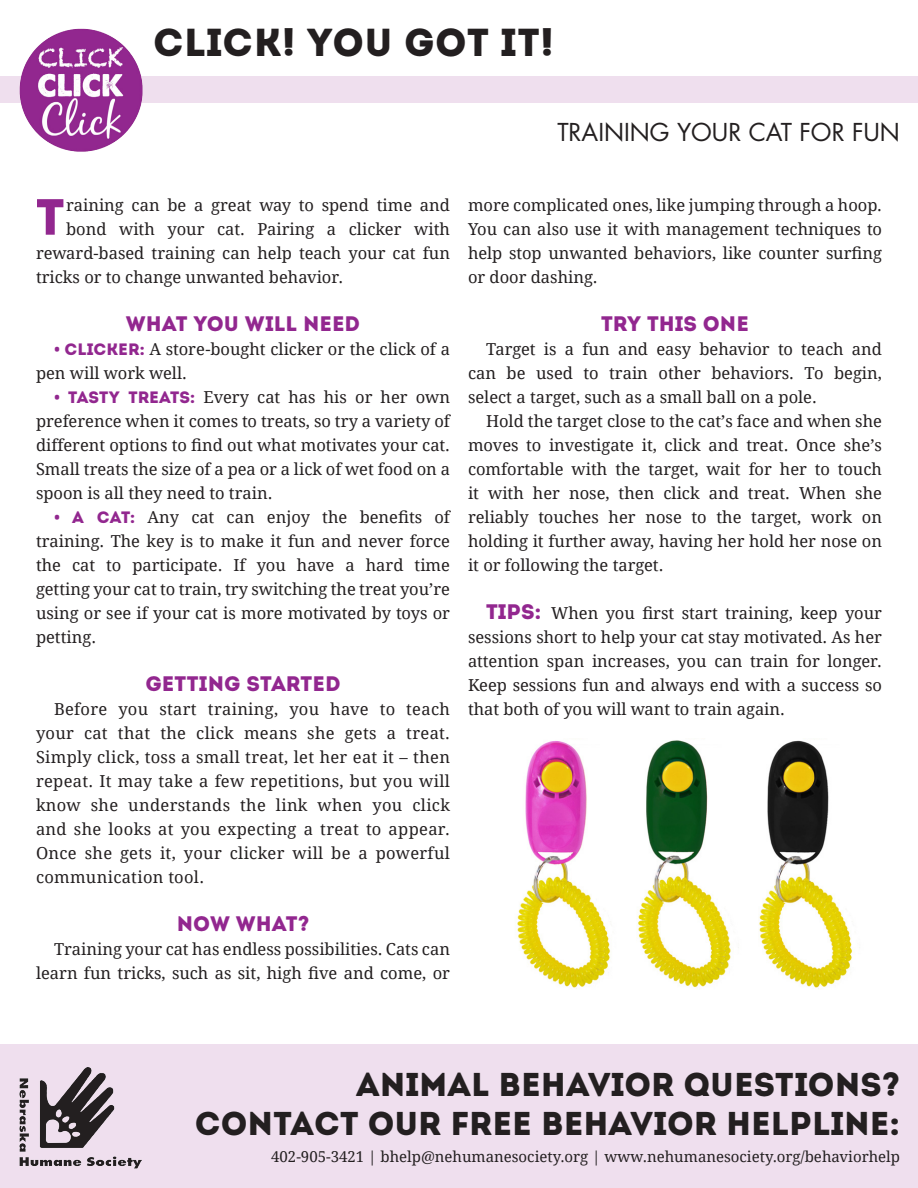
<style>
.page{position:relative;width:918px;height:1188px;background:#fff}
.page>*{position:absolute;margin:0;border:0;box-sizing:border-box;transform-origin:0 0}
.t1{font:50.85px "Intro";color:#92278f}
.t2{font:39px "Intro";letter-spacing:.01em;color:#231f20}
.t3{font:33px "Intro";color:#231f20}
.t4{font:24px "Futura Std";color:#231f20}
.t5{font:21px "Intro";color:#92278f}
.t6{font:16.5px/24px "Droid Serif";color:#231f20;text-align:justify}
.t7{font:15px "Droid Serif";color:#231f20}
.s1{color:#92278f}
.s2{font-family:"Intro";color:#92278f}
.s3{font-family:"Intro";font-size:21px;color:#92278f}
</style>
<div class="page">
<div style="left:0;top:1044px;width:918px;height:144px;background:#efdfee"></div>
<div style="left:0;top:76px;width:918px;height:28px;background:#efdfee"></div>
<img style="left:16px;top:28px;width:130px;height:124px">
<img style="left:19px;top:1068px;width:123px;height:101px">
<img style="left:517px;top:740px;width:335px;height:249px">
<p class="t2" style="left:153px;top:19px;width:402px">CLICK! YOU GOT IT!</p>
<p class="t4" style="left:557px;top:117px;width:344px">TRAINING YOUR CAT FOR FUN</p>
<p class="t1" style="left:36px;top:186px;width:30px">T</p>
<p class="t6" style="left:66px;top:193px;width:385px">raining can be a great way to spend time and</p>
<p class="t6" style="left:66px;top:217px;width:385px">bond with your cat. Pairing a clicker with</p>
<p class="t6" style="left:36px;top:241px;width:416px">reward-based training can help teach your cat fun</p>
<p class="t6" style="left:36px;top:265px;width:309px">tricks or to change unwanted behavior.</p>
<p class="t5" style="left:126px;top:311px;width:236px">WHAT YOU WILL NEED</p>
<p class="t6" style="left:36px;top:337px;width:416px;text-indent:18px"><span class="s1">•</span> <span class="s2">CLICKER:</span> A store-bought clicker or the click of a pen will work well.</p>
<p class="t6" style="left:36px;top:385px;width:416px;text-indent:18px"><span class="s1">•</span> <span class="s2">TASTY TREATS:</span> Every cat has his or her own preference when it comes to treats, so try a variety of different options to find out what motivates your cat.<br>Small treats the size of a pea or a lick of wet food on a spoon is all they need to train.</p>
<p class="t6" style="left:36px;top:505px;width:416px;text-indent:18px"><span class="s1">•</span> <span class="s2">A CAT:</span> Any cat can enjoy the benefits of training. The key is to make it fun and never force the cat to participate. If you have a hard time getting your cat to train, try switching the treat you’re using or see if your cat is more motivated by toys or petting.</p>
<p class="t5" style="left:145px;top:671px;width:197px">GETTING STARTED</p>
<p class="t6" style="left:36px;top:697px;width:416px;text-indent:18px">Before you start training, you have to teach your cat that the click means she gets a treat.<br>Simply click, toss a small treat, let her eat it – then repeat. It may take a few repetitions, but you will know she understands the link when you click and she looks at you expecting a treat to appear.<br>Once she gets it, your clicker will be a powerful communication tool.</p>
<p class="t5" style="left:177px;top:911px;width:134px">NOW WHAT?</p>
<p class="t6" style="left:36px;top:937px;width:416px;text-align:right">Training your cat has endless possibilities. Cats can learn fun tricks, such as sit, high five and come, or</p>
<p class="t6" style="left:468px;top:193px;width:416px">more complicated ones, like jumping through a hoop.<br>You can also use it with management techniques to help stop unwanted behaviors, like counter surfing or door dashing.</p>
<p class="t5" style="left:601px;top:311px;width:149px">TRY THIS ONE</p>
<p class="t6" style="left:468px;top:337px;width:416px;text-indent:18px">Target is a fun and easy behavior to teach and can be used to train other behaviors. To begin, select a target, such as a small ball on a pole.</p>
<p class="t6" style="left:468px;top:409px;width:416px;text-indent:18px">Hold the target close to the cat’s face and when she moves to investigate it, click and treat. Once she’s comfortable with the target, wait for her to touch it with her nose, then click and treat. When she reliably touches her nose to the target, work on holding it further away, having her hold her nose on it or following the target.</p>
<p class="t6" style="left:468px;top:601px;width:416px;text-indent:18px"><span class="s3">TIPS:</span> When you first start training, keep your sessions short to help your cat stay motivated. As her attention span increases, you can train for longer.<br>Keep sessions fun and always end with a success so that both of you will want to train again.</p>
<p class="t3" style="left:356px;top:1064px;width:545px">ANIMAL BEHAVIOR QUESTIONS?</p>
<p class="t3" style="left:195px;top:1103px;width:707px">CONTACT OUR FREE BEHAVIOR HELPLINE:</p>
<p class="t7" style="left:271px;top:1147px;width:630px">402-905-3421 | bhelp@nehumanesociety.org | www.nehumanesociety.org/behaviorhelp</p>
</div>
